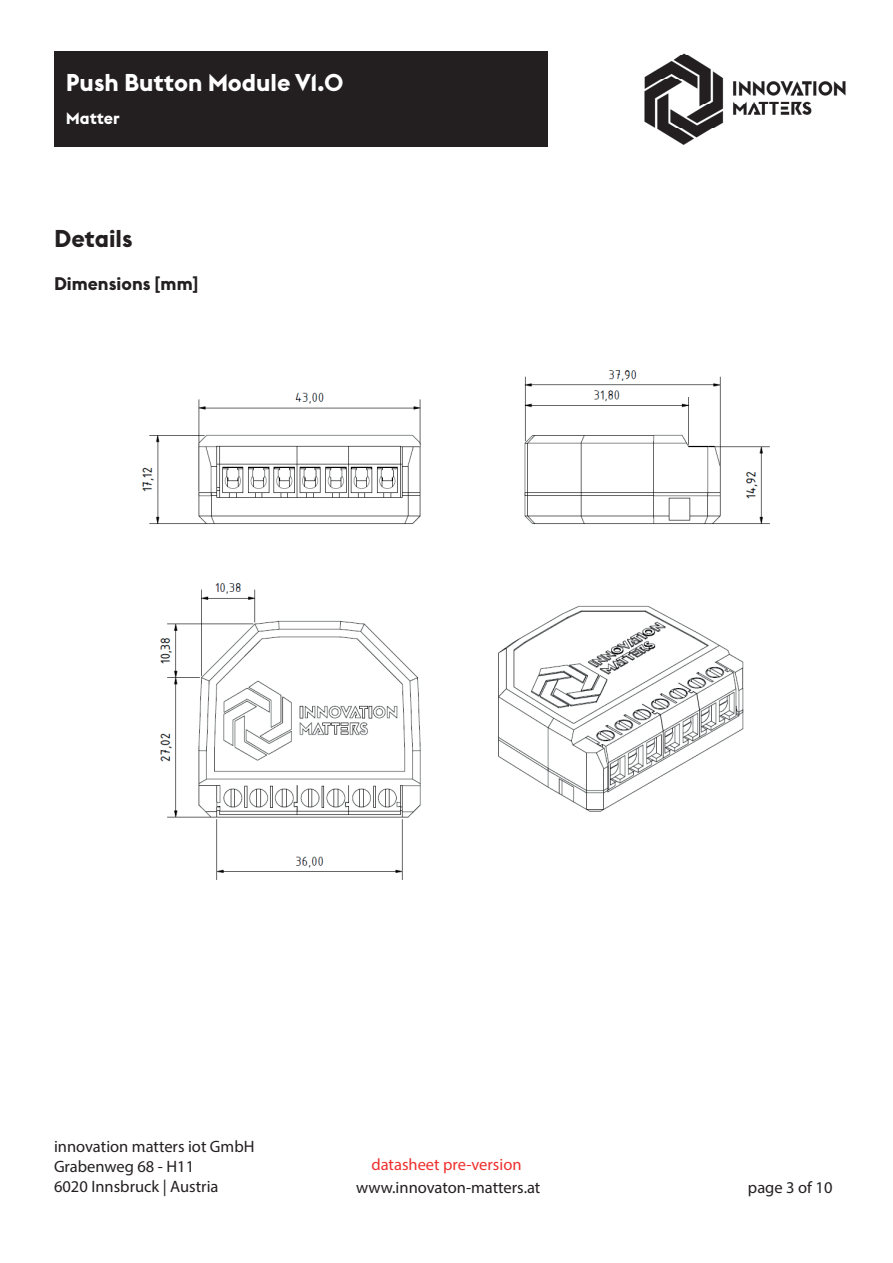
<style>
.page{position:relative;width:893px;height:1263px;background:#fff}
.page>*{position:absolute;margin:0;border:0;box-sizing:border-box;transform-origin:0 0}
.t1{font:700 24px "Euclid Flex";color:#fff}
.t2{font:700 24px "Euclid Flex";color:#231f20}
.t3{font:700 18px "Euclid Flex";color:#231f20}
.t4{font:16.5px/19.8px "Myriad Pro";color:#231f20}
.t5{font:16.5px "Myriad Pro";color:#ee2f2d}
.t6{font:700 16.5px "Euclid Flex";color:#fff}
</style>
<div class="page">
<div style="left:54px;top:51px;width:493px;height:96px;background:#231f20"></div>
<img style="left:644px;top:53px;width:202px;height:92px">
<img style="left:142px;top:370px;width:628px;height:510px">
<h1 class="t1" style="left:66px;top:68px;width:279px">Push Button Module V1.0</h1>
<p class="t6" style="left:66px;top:109px;width:55px">Matter</p>
<h1 class="t2" style="left:54px;top:225px;width:80px">Details</h1>
<p class="t3" style="left:54px;top:273px;width:146px">Dimensions [mm]</p>
<p class="t4" style="left:54px;top:1136px;width:202px">innovation matters iot GmbH<br>Grabenweg 68 - H11<br>6020 Innsbruck | Austria</p>
<p class="t5" style="left:371px;top:1154px;width:152px">datasheet pre-version</p>
<p class="t4" style="left:356px;top:1177px;width:186px">www.innovaton-matters.at</p>
<p class="t4" style="left:748px;top:1177px;width:86px">page 3 of 10</p>
</div>
